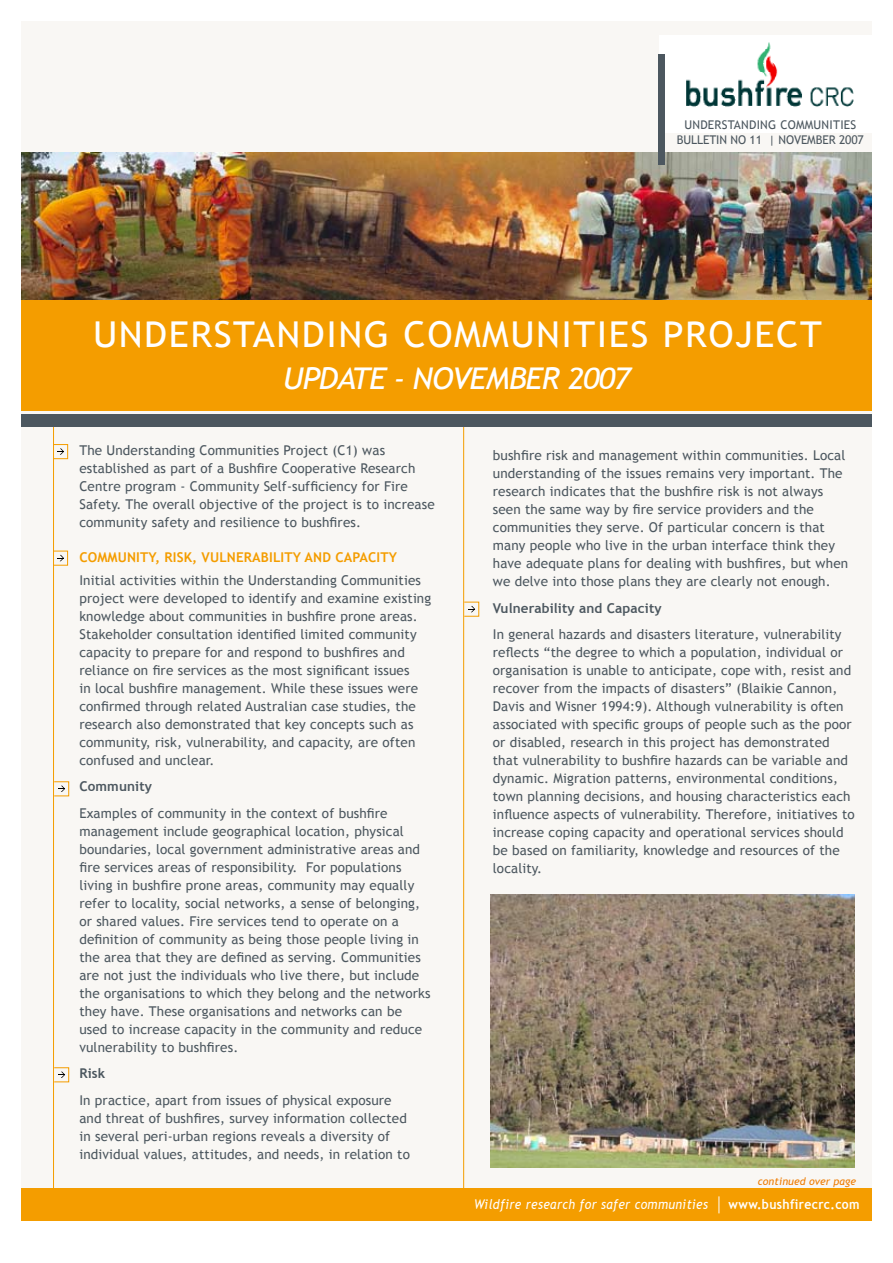
<style>
.page{position:relative;width:893px;height:1263px;background:#fff}
.page>*{position:absolute;margin:0;border:0;box-sizing:border-box;transform-origin:0 0}
.t1{font:35.7px "Trebuchet MS";letter-spacing:.04em;color:#fff;scale:1.05 1}
.t2{font:italic 30px "Trebuchet MS";letter-spacing:-.03em;color:#fff;scale:1.05 1}
.t3{font:13.5px/18px "Trebuchet MS";letter-spacing:.01em;color:#4c575f}
.t4{font:700 13.5px "Trebuchet MS";letter-spacing:.01em;color:#f49d00}
.t5{font:700 13.5px "Trebuchet MS";letter-spacing:.01em;color:#4c575f}
.t6{font:italic 13.5px "Trebuchet MS";letter-spacing:.03em;color:#fff;scale:.9 1}
.t7{font:700 13.5px "Trebuchet MS";letter-spacing:.03em;color:#fff;scale:.9 1}
.t8{font:12px "Trebuchet MS";letter-spacing:.005em;color:#4c575f}
.t9{font:italic 10.5px "Trebuchet MS";letter-spacing:.01em;color:#ee7b00}
</style>
<div class="page">
<div style="left:21px;top:21px;width:851px;height:1171px;background:#f9f7f4"></div>
<hr style="left:53px;top:425px;width:1px;height:773px;background:#f49d00">
<div style="left:53px;top:444px;width:15px;height:15px;border:1px solid #f49d00"></div>
<svg style="left:57px;top:448px;width:7px;height:7px"></svg>
<hr style="left:463px;top:425px;width:1px;height:766px;background:#f49d00">
<img style="left:21px;top:152px;width:851px;height:149px">
<img style="left:659px;top:36px;width:213px;height:96px">
<div style="left:658px;top:54px;width:6px;height:110px;background:#4c575f"></div>
<div style="left:21px;top:301px;width:851px;height:110px;background:#f49d00"></div>
<div style="left:21px;top:1188px;width:851px;height:32px;background:#f49d00"></div>
<svg style="left:719px;top:1196px;width:1px;height:17px"></svg>
<div style="left:21px;top:414px;width:851px;height:12px;background:#4c575f"></div>
<svg style="left:468px;top:606px;width:8px;height:6px"></svg>
<svg style="left:58px;top:786px;width:7px;height:6px"></svg>
<div style="left:53px;top:551px;width:15px;height:15px;border:1px solid #f49d00"></div>
<svg style="left:57px;top:555px;width:7px;height:6px"></svg>
<img style="left:490px;top:894px;width:364px;height:273px">
<svg style="left:58px;top:1071px;width:7px;height:7px"></svg>
<p class="t8" style="left:684px;top:118px;width:24px">Understa</p>
<p class="t8" style="left:741px;top:118px;width:56px">ndi ng Commu</p>
<p class="t8" style="left:822px;top:118px;width:14px">nities</p>
<p class="t8" style="left:677px;top:133px;width:14px">Bulleti</p>
<p class="t8" style="left:719px;top:133px;width:90px">n No 11 | november</p>
<p class="t8" style="left:839px;top:133px;width:26px">2007</p>
<h1 class="t1" style="left:93px;top:313px;width:71px">Understa</h1>
<h1 class="t1" style="left:276px;top:313px;width:170px">ndi ng Commu</h1>
<h1 class="t1" style="left:536px;top:313px;width:41px">nities</h1>
<h1 class="t1" style="left:663px;top:313px;width:109px">Project</h1>
<h2 class="t2" style="left:283px;top:360px;width:333px">Update - november 2007</h2>
<p class="t3" style="left:79px;top:442px;width:357px">The Understanding Communities Project (C1) was established as part of a Bushfire Cooperative Research Centre program - Community Self-sufficiency for Fire Safety. The overall objective of the project is to increase community safety and resilience to bushfires.</p>
<p class="t4" style="left:79px;top:549px;width:319px">Community, Risk, Vulnerability and Capacity</p>
<p class="t3" style="left:79px;top:571px;width:353px">Initial activities within the Understanding Communities project were developed to identify and examine existing knowledge about communities in bushfire prone areas.<br>Stakeholder consultation identified limited community capacity to prepare for and respond to bushfires and reliance on fire services as the most significant issues<br>in local bushfire management. While these issues were confirmed through related Australian case studies, the research also demonstrated that key concepts such as community, risk, vulnerability, and capacity, are often confused and unclear.</p>
<p class="t5" style="left:79px;top:778px;width:74px">Community</p>
<p class="t3" style="left:79px;top:804px;width:353px">Examples of community in the context of bushfire management include geographical location, physical boundaries, local government administrative areas and fire services areas of responsibility. For populations living in bushfire prone areas, community may equally refer to locality, social networks, a sense of belonging, or shared values. Fire services tend to operate on a definition of community as being those people living in the area that they are defined as serving. Communities are not just the individuals who live there, but include the organisations to which they belong and the networks they have. These organisations and networks can be used to increase capacity in the community and reduce vulnerability to bushfires.</p>
<p class="t5" style="left:79px;top:1065px;width:27px">Risk</p>
<p class="t3" style="left:79px;top:1091px;width:332px">In practice, apart from issues of physical exposure and threat of bushfires, survey information collected in several peri-urban regions reveals a diversity of individual values, attitudes, and needs, in relation to</p>
<p class="t3" style="left:493px;top:446px;width:357px">bushfire risk and management within communities. Local understanding of the issues remains very important. The research indicates that the bushfire risk is not always seen the same way by fire service providers and the communities they serve. Of particular concern is that many people who live in the urban interface think they have adequate plans for dealing with bushfires, but when we delve into those plans they are clearly not enough.</p>
<p class="t5" style="left:493px;top:599px;width:170px">Vulnerability and Capacity</p>
<p class="t3" style="left:493px;top:625px;width:363px">In general hazards and disasters literature, vulnerability reflects “the degree to which a population, individual or organisation is unable to anticipate, cope with, resist and recover from the impacts of disasters” (Blaikie Cannon, Davis and Wisner 1994:9). Although vulnerability is often associated with specific groups of people such as the poor or disabled, research in this project has demonstrated that vulnerability to bushfire hazards can be variable and dynamic. Migration patterns, environmental conditions, town planning decisions, and housing characteristics each influence aspects of vulnerability. Therefore, initiatives to increase coping capacity and operational services should be based on familiarity, knowledge and resources of the locality.</p>
<p class="t9" style="left:758px;top:1175px;width:100px">continued over page</p>
<p class="t6" style="left:474px;top:1196px;width:261px">Wildfire research for safer communities</p>
<p class="t7" style="left:729px;top:1196px;width:147px">www.bushfirecrc.com</p>
</div>
